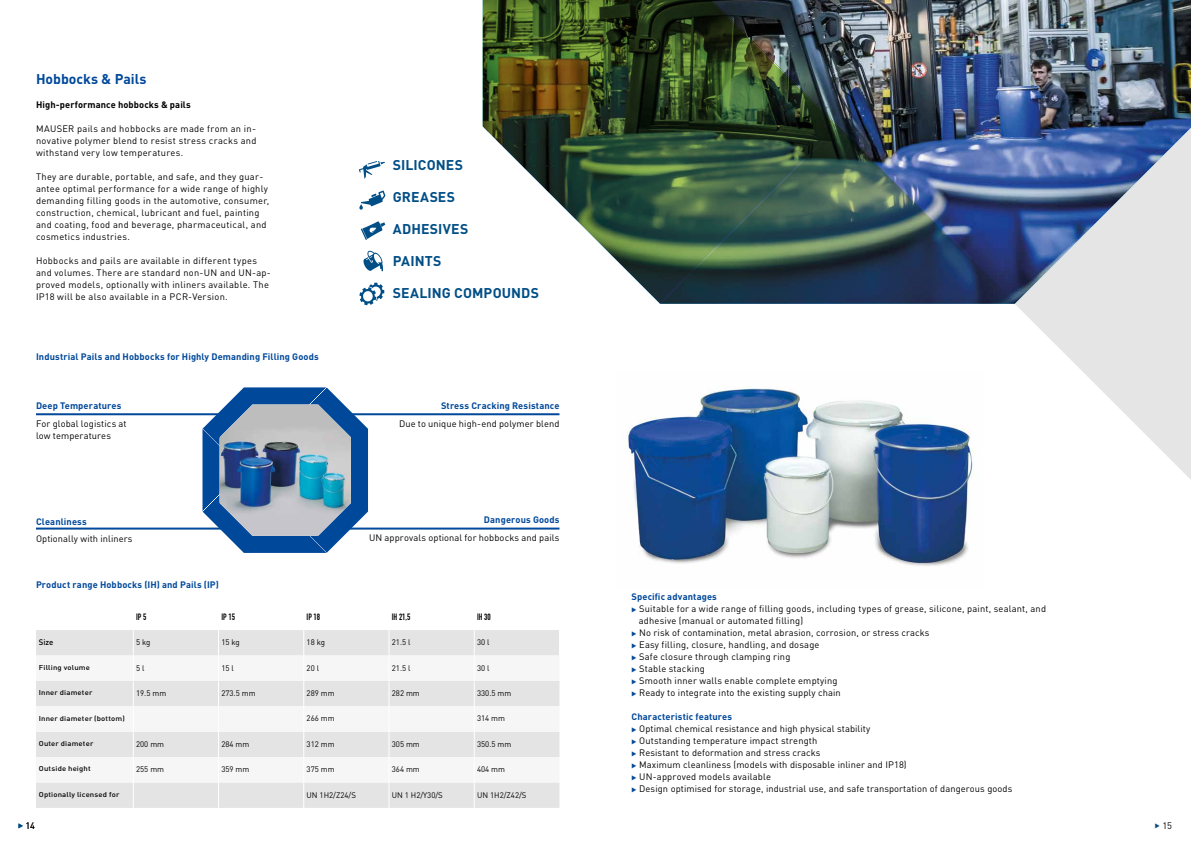
<style>
.page{position:relative;width:1191px;height:842px;background:#fff}
.page>*{position:absolute;margin:0;border:0;box-sizing:border-box;transform-origin:0 0}
.t1{font:700 14px "DIN Pro";letter-spacing:.01em;color:#004e86}
.t2{font:700 14px "DIN Pro";color:#00489a}
.t3{font:9.3px/12px "DIN Pro";letter-spacing:.02em;color:#000}
.t4{font:700 9.3px "DIN Pro";letter-spacing:.015em;color:#00489a}
.t5{font:700 9.3px "DIN Pro";letter-spacing:.01em;color:#000}
.t6{font:700 9px "DIN Condensed";color:#000}
.t7{font:8px "DIN";color:#000}
.t8{font:500 8px "DIN";color:#000}
.t9{font:500 7px "DIN";letter-spacing:.02em;color:#000;scale:1.1 1}
.s1{color:#00489a}
.s2{color:#004e86}
</style>
<div class="page">
<svg style="left:1015px;top:304px;width:176px;height:176px"></svg>
<img style="left:627px;top:388px;width:349px;height:178px">
<img style="left:483px;top:0;width:708px;height:304px">
<svg style="left:202px;top:387px;width:166px;height:166px"></svg>
<img style="left:220px;top:404px;width:131px;height:132px">
<hr style="left:36px;top:413px;width:200px;height:2px;background:#00489a">
<hr style="left:36px;top:528px;width:200px;height:2px;background:#00489a">
<hr style="left:331px;top:413px;width:228px;height:2px;background:#00489a">
<hr style="left:331px;top:528px;width:228px;height:2px;background:#00489a">
<svg style="left:36px;top:630px;width:524px;height:178px"></svg>
<svg style="left:359px;top:190px;width:26px;height:20px"></svg>
<svg style="left:359px;top:161px;width:26px;height:18px"></svg>
<svg style="left:363px;top:250px;width:20px;height:21px"></svg>
<svg style="left:361px;top:221px;width:24px;height:19px"></svg>
<svg style="left:359px;top:283px;width:25px;height:22px"></svg>
<h1 class="t2" style="left:36px;top:69px;width:112px">Hobbocks &amp; Pails</h1>
<p class="t5" style="left:36px;top:98px;width:156px">High-performance hobbocks &amp; pails</p>
<p class="t3" style="left:36px;top:122px;width:222px;text-align:justify">MAUSER pails and hobbocks are made from an in&shy;novative polymer blend to resist stress cracks and withstand very low temperatures.</p>
<p class="t3" style="left:36px;top:170px;width:235px">They are durable, portable, and safe, and they guar&shy;antee optimal performance for a wide range of highly demanding filling goods in the automotive, consumer, construction, chemical, lubricant and fuel, painting and coating, food and beverage, pharmaceutical, and cosmetics industries.</p>
<p class="t3" style="left:36px;top:254px;width:236px">Hobbocks and pails are available in different types and volumes. There are standard non-UN and UN-ap&shy;proved models, optionally with inliners available. The IP18 will be also available in a PCR-Version.</p>
<p class="t4" style="left:36px;top:350px;width:284px">Industrial Pails and Hobbocks for Highly Demanding Filling Goods</p>
<p class="t4" style="left:36px;top:399px;width:87px">Deep Temperatures</p>
<p class="t3" style="left:36px;top:417px;width:92px">For global logistics at low temperatures</p>
<p class="t4" style="left:36px;top:515px;width:52px">Cleanliness</p>
<p class="t3" style="left:36px;top:532px;width:98px">Optionally with inliners</p>
<h1 class="t1" style="left:393px;top:155px;width:72px">SILICONES</h1>
<h1 class="t1" style="left:393px;top:187px;width:64px">GREASES</h1>
<h1 class="t1" style="left:393px;top:219px;width:77px">ADHESIVES</h1>
<h1 class="t1" style="left:393px;top:251px;width:50px">PAINTS</h1>
<h1 class="t1" style="left:393px;top:283px;width:148px">SEALING COMPOUNDS</h1>
<p class="t4" style="left:441px;top:399px;width:120px">Stress Cracking Resistance</p>
<p class="t3" style="left:399px;top:417px;width:162px">Due to unique high-end polymer blend</p>
<p class="t4" style="left:484px;top:513px;width:77px">Dangerous Goods</p>
<p class="t3" style="left:369px;top:531px;width:192px">UN approvals optional for hobbocks and pails</p>
<p class="t4" style="left:36px;top:578px;width:184px">Product range Hobbocks (IH) and Pails (IP)</p>
<p class="t6" style="left:136px;top:611px;width:12px">IP 5</p>
<p class="t6" style="left:221px;top:611px;width:15px">IP 15</p>
<p class="t6" style="left:306px;top:611px;width:15px">IP 18</p>
<p class="t6" style="left:392px;top:611px;width:20px">IH 21,5</p>
<p class="t6" style="left:477px;top:611px;width:15px">IH 30</p>
<p class="t8" style="left:39px;top:637px;width:16px">Size</p>
<p class="t7" style="left:136px;top:637px;width:16px">5 kg</p>
<p class="t7" style="left:221px;top:637px;width:20px">15 kg</p>
<p class="t7" style="left:306px;top:637px;width:20px">18 kg</p>
<p class="t7" style="left:392px;top:637px;width:20px">21.5 l</p>
<p class="t7" style="left:477px;top:637px;width:14px">30 l</p>
<p class="t9" style="left:39px;top:663px;width:48px">Filling volume</p>
<p class="t7" style="left:136px;top:663px;width:10px">5 l</p>
<p class="t7" style="left:221px;top:663px;width:14px">15 l</p>
<p class="t7" style="left:306px;top:663px;width:14px">20 l</p>
<p class="t7" style="left:392px;top:663px;width:20px">21.5 l</p>
<p class="t7" style="left:477px;top:663px;width:14px">30 l</p>
<p class="t9" style="left:39px;top:688px;width:50px">Inner diameter</p>
<p class="t7" style="left:136px;top:688px;width:32px">19.5 mm</p>
<p class="t7" style="left:221px;top:688px;width:36px">273.5 mm</p>
<p class="t7" style="left:306px;top:688px;width:30px">289 mm</p>
<p class="t7" style="left:392px;top:688px;width:30px">282 mm</p>
<p class="t7" style="left:477px;top:688px;width:36px">330.5 mm</p>
<p class="t9" style="left:39px;top:713px;width:80px">Inner diameter (bottom)</p>
<p class="t7" style="left:306px;top:713px;width:30px">266 mm</p>
<p class="t7" style="left:477px;top:713px;width:30px">314 mm</p>
<p class="t9" style="left:39px;top:739px;width:51px">Outer diameter</p>
<p class="t7" style="left:136px;top:739px;width:30px">200 mm</p>
<p class="t7" style="left:221px;top:739px;width:30px">284 mm</p>
<p class="t7" style="left:306px;top:739px;width:30px">312 mm</p>
<p class="t7" style="left:392px;top:739px;width:30px">305 mm</p>
<p class="t7" style="left:477px;top:739px;width:36px">350.5 mm</p>
<p class="t9" style="left:39px;top:764px;width:49px">Outside height</p>
<p class="t7" style="left:136px;top:764px;width:30px">255 mm</p>
<p class="t7" style="left:221px;top:764px;width:30px">359 mm</p>
<p class="t7" style="left:306px;top:764px;width:30px">375 mm</p>
<p class="t7" style="left:392px;top:764px;width:30px">364 mm</p>
<p class="t7" style="left:477px;top:764px;width:30px">404 mm</p>
<p class="t9" style="left:39px;top:790px;width:75px">Optionally licensed for</p>
<p class="t7" style="left:306px;top:790px;width:51px">UN 1H2/Z24/S</p>
<p class="t7" style="left:392px;top:790px;width:53px">UN 1 H2/Y30/S</p>
<p class="t7" style="left:477px;top:790px;width:51px">UN 1H2/Z42/S</p>
<p class="t4" style="left:631px;top:590px;width:87px">Specific advantages</p>
<p class="t3" style="left:638px;top:602px;width:409px;text-indent:-7px"><span class="s1">◆</span> Suitable for a wide range of filling goods, including types of grease, silicone, paint, sealant, and adhesive (manual or automated filling)</p>
<p class="t3" style="left:631px;top:626px;width:299px"><span class="s1">◆</span> No risk of contamination, metal abrasion, corrosion, or stress cracks</p>
<p class="t3" style="left:631px;top:638px;width:189px"><span class="s1">◆</span> Easy filling, closure, handling, and dosage</p>
<p class="t3" style="left:631px;top:650px;width:160px"><span class="s1">◆</span> Safe closure through clamping ring</p>
<p class="t3" style="left:631px;top:662px;width:75px"><span class="s1">◆</span> Stable stacking</p>
<p class="t3" style="left:631px;top:674px;width:208px"><span class="s1">◆</span> Smooth inner walls enable complete emptying</p>
<p class="t3" style="left:631px;top:686px;width:211px"><span class="s1">◆</span> Ready to integrate into the existing supply chain</p>
<p class="t4" style="left:631px;top:710px;width:102px">Characteristic features</p>
<p class="t3" style="left:631px;top:722px;width:240px"><span class="s1">◆</span> Optimal chemical resistance and high physical stability</p>
<p class="t3" style="left:631px;top:734px;width:187px"><span class="s1">◆</span> Outstanding temperature impact strength</p>
<p class="t3" style="left:631px;top:746px;width:190px"><span class="s1">◆</span> Resistant to deformation and stress cracks</p>
<p class="t3" style="left:631px;top:758px;width:277px"><span class="s1">◆</span> Maximum cleanliness (models with disposable inliner and IP18)</p>
<p class="t3" style="left:631px;top:770px;width:141px"><span class="s1">◆</span> UN-approved models available</p>
<p class="t3" style="left:631px;top:782px;width:382px"><span class="s1">◆</span> Design optimised for storage, industrial use, and safe transportation of dangerous goods</p>
<p class="t3" style="left:18px;top:819px;width:19px"><span class="s2">◆</span> 14</p>
<p class="t3" style="left:1155px;top:819px;width:18px"><span class="s2">◆</span> 15</p>
</div>
